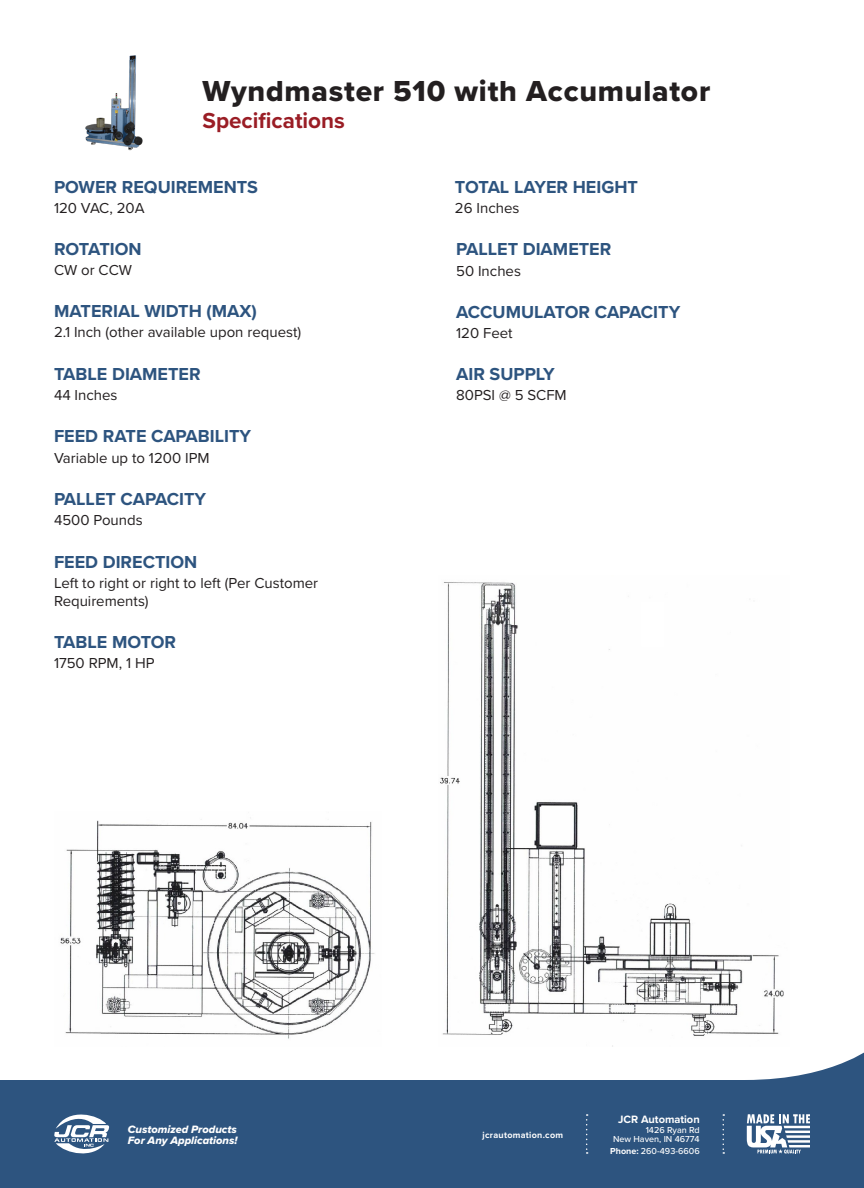
<style>
.page{position:relative;width:864px;height:1188px;background:#fff}
.page>*{position:absolute;margin:0;border:0;box-sizing:border-box;transform-origin:0 0}
.t1{font:30px "Proxima Nova Extrabld";letter-spacing:.025em;color:#231f20}
.t2{font:700 22.5px "Proxima Nova";color:#9a1d25}
.t3{font:700 18px "Proxima Nova";color:#2d547f}
.t4{font:15px/18px "Proxima Nova";color:#231f20}
.t5{font:11.1px/10.4px "Proxima Nova Extrabld It";color:#fff}
.t6{font:700 11.1px "Proxima Nova";color:#fff}
.t7{font:500 9px/9px "Proxima Nova";color:#fff;text-align:right}
.t8{font:700 9px "Proxima Nova";letter-spacing:.03em;color:#fff}
.s1{font-weight:700}
</style>
<div class="page">
<svg style="left:0;top:1052px;width:864px;height:136px;fill:#2d547f"></svg>
<svg style="left:747px;top:1114px;width:63px;height:40px"></svg>
<svg style="left:54px;top:1114px;width:55px;height:40px"></svg>
<svg style="left:723px;top:1114px;width:1px;height:40px"></svg>
<svg style="left:586px;top:1114px;width:2px;height:40px"></svg>
<img style="left:85px;top:55px;width:58px;height:96px">
<img style="left:440px;top:582px;width:344px;height:465px">
<img style="left:60px;top:817px;width:315px;height:222px">
<p class="t1" style="left:202px;top:69px;width:509px">Wyndmaster 510 with Accumulator</p>
<p class="t2" style="left:202px;top:103px;width:144px">Specifications</p>
<p class="t3" style="left:54px;top:173px;width:205px">POWER REQUIREMENTS</p>
<p class="t4" style="left:54px;top:198px;width:92px">120 VAC, 20A</p>
<p class="t3" style="left:54px;top:236px;width:89px">ROTATION</p>
<p class="t4" style="left:54px;top:261px;width:80px">CW or CCW</p>
<p class="t3" style="left:54px;top:298px;width:204px">MATERIAL WIDTH (MAX)</p>
<p class="t4" style="left:54px;top:323px;width:249px">2.1 Inch (other available upon request)</p>
<p class="t3" style="left:54px;top:360px;width:148px">TABLE DIAMETER</p>
<p class="t4" style="left:54px;top:385px;width:65px">44 Inches</p>
<p class="t3" style="left:54px;top:423px;width:199px">FEED RATE CAPABILITY</p>
<p class="t4" style="left:54px;top:449px;width:157px">Variable up to 1200 IPM</p>
<p class="t3" style="left:54px;top:486px;width:154px">PALLET CAPACITY</p>
<p class="t4" style="left:54px;top:511px;width:90px">4500 Pounds</p>
<p class="t3" style="left:54px;top:548px;width:145px">FEED DIRECTION</p>
<p class="t4" style="left:54px;top:573px;width:266px">Left to right or right to left (Per Customer<br>Requirements)</p>
<p class="t3" style="left:54px;top:628px;width:124px">TABLE MOTOR</p>
<p class="t4" style="left:54px;top:653px;width:102px">1750 RPM, 1 HP</p>
<p class="t3" style="left:455px;top:173px;width:185px">TOTAL LAYER HEIGHT</p>
<p class="t4" style="left:455px;top:198px;width:66px">26 Inches</p>
<p class="t3" style="left:456px;top:236px;width:157px">PALLET DIAMETER</p>
<p class="t4" style="left:456px;top:261px;width:66px">50 Inches</p>
<p class="t3" style="left:456px;top:298px;width:226px">ACCUMULATOR CAPACITY</p>
<p class="t4" style="left:456px;top:323px;width:58px">120 Feet</p>
<p class="t3" style="left:456px;top:360px;width:100px">AIR SUPPLY</p>
<p class="t4" style="left:456px;top:385px;width:112px">80PSI @ 5 SCFM</p>
<p class="t6" style="left:618px;top:1111px;width:83px">JCR Automation</p>
<p class="t7" style="left:610px;top:1146px;width:91px"><span class="s1">Phone:</span> 260-493-6606</p>
<p class="t5" style="left:128px;top:1124px;width:111px">Customized Products<br>For Any Applications!</p>
<p class="t7" style="left:613px;top:1125px;width:88px">1426 Ryan Rd<br>New Haven, IN 46774</p>
<p class="t8" style="left:483px;top:1128px;width:82px">jcrautomation.com</p>
</div>
